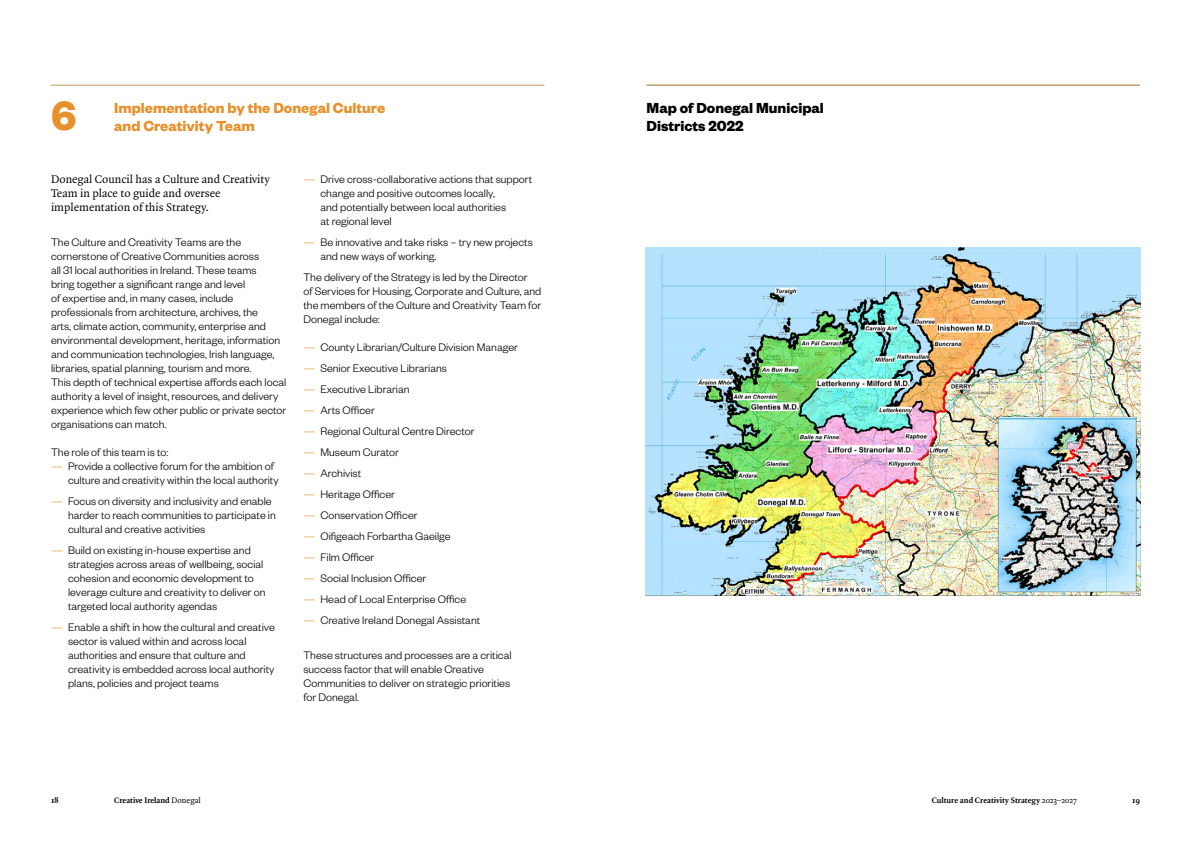
<style>
.page{position:relative;width:1191px;height:842px;background:#fff}
.page>*{position:absolute;margin:0;border:0;box-sizing:border-box;transform-origin:0 0}
.Chapter_Number{font:700 45px "Founders Grotesk";color:#e6912b}
.Section_Title{font:700 16px/18px "Founders Grotesk";color:#e6912b}
.Section_Title-2{font:700 16px/18px "Founders Grotesk";color:#000}
.Body_Copy_No_Indent{font:300 12px/14px "Founders Grotesk";color:#000}
.Intro_Paragraph{font:12px/14px "Quadraat OT";color:#000}
.t1{font:700 8.5px "Quadraat OT";color:#000}
.s1{color:#e6912b}
.s2{font-weight:400}
</style>
<div class="page">
<hr style="left:646px;top:85px;width:494px;height:1px;background:#c09a5d">
<hr style="left:51px;top:85px;width:493px;height:1px;background:#c09a5d">
<img style="left:646px;top:247px;width:494px;height:348px">
<p class="Chapter_Number" style="left:51px;top:87px;width:27px">6</p>
<p class="Section_Title" style="left:114px;top:98px;width:273px">Implementation by the Donegal Culture and Creativity Team</p>
<p class="Intro_Paragraph" style="left:51px;top:172px;width:220px">Donegal Council has a Culture and Creativity<br>Team in place to guide and oversee implementation of this Strategy.</p>
<p class="Body_Copy_No_Indent" style="left:51px;top:235px;width:237px">The Culture and Creativity Teams are the cornerstone of Creative Communities across<br>all 31 local authorities in Ireland. These teams<br>bring together a significant range and level<br>of expertise and, in many cases, include professionals from architecture, archives, the<br>arts, climate action, community, enterprise and environmental development, heritage, information and communication technologies, Irish language, libraries, spatial planning, tourism and more.<br>This depth of technical expertise affords each local authority a level of insight, resources, and delivery experience which few other public or private sector organisations can match.</p>
<p class="Body_Copy_No_Indent" style="left:51px;top:445px;width:119px">The role of this team is to:</p>
<p class="Body_Copy_No_Indent" style="left:68px;top:459px;width:212px;text-indent:-17px"><span class="s1">—</span> Provide a collective forum for the ambition of culture and creativity within the local authority</p>
<p class="Body_Copy_No_Indent" style="left:68px;top:494px;width:209px;text-indent:-17px"><span class="s1">—</span> Focus on diversity and inclusivity and enable harder to reach communities to participate in cultural and creative activities</p>
<p class="Body_Copy_No_Indent" style="left:68px;top:543px;width:199px;text-indent:-17px"><span class="s1">—</span> Build on existing in-house expertise and strategies across areas of wellbeing, social cohesion and economic development to leverage culture and creativity to deliver on targeted local authority agendas</p>
<p class="Body_Copy_No_Indent" style="left:68px;top:620px;width:208px;text-indent:-17px"><span class="s1">—</span> Enable a shift in how the cultural and creative sector is valued within and across local authorities and ensure that culture and creativity is embedded across local authority plans, policies and project teams</p>
<p class="Body_Copy_No_Indent" style="left:320px;top:172px;width:213px;text-indent:-17px"><span class="s1">—</span> Drive cross-collaborative actions that support change and positive outcomes locally,<br>and potentially between local authorities<br>at regional level</p>
<p class="Body_Copy_No_Indent" style="left:320px;top:235px;width:214px;text-indent:-17px"><span class="s1">—</span> Be innovative and take risks – try new projects and new ways of working.</p>
<p class="Body_Copy_No_Indent" style="left:303px;top:270px;width:239px">The delivery of the Strategy is led by the Director<br>of Services for Housing, Corporate and Culture, and the members of the Culture and Creativity Team for Donegal include:</p>
<p class="Body_Copy_No_Indent" style="left:303px;top:340px;width:216px"><span class="s1">—</span> County Librarian/Culture Division Manager</p>
<p class="Body_Copy_No_Indent" style="left:303px;top:361px;width:145px"><span class="s1">—</span> Senior Executive Librarians</p>
<p class="Body_Copy_No_Indent" style="left:303px;top:382px;width:108px"><span class="s1">—</span> Executive Librarian</p>
<p class="Body_Copy_No_Indent" style="left:303px;top:403px;width:73px"><span class="s1">—</span> Arts Officer</p>
<p class="Body_Copy_No_Indent" style="left:303px;top:424px;width:173px"><span class="s1">—</span> Regional Cultural Centre Director</p>
<p class="Body_Copy_No_Indent" style="left:303px;top:445px;width:97px"><span class="s1">—</span> Museum Curator</p>
<p class="Body_Copy_No_Indent" style="left:303px;top:466px;width:59px"><span class="s1">—</span> Archivist</p>
<p class="Body_Copy_No_Indent" style="left:303px;top:487px;width:93px"><span class="s1">—</span> Heritage Officer</p>
<p class="Body_Copy_No_Indent" style="left:303px;top:508px;width:116px"><span class="s1">—</span> Conservation Officer</p>
<p class="Body_Copy_No_Indent" style="left:303px;top:529px;width:149px"><span class="s1">—</span> Oifigeach Forbartha Gaeilge</p>
<p class="Body_Copy_No_Indent" style="left:303px;top:550px;width:72px"><span class="s1">—</span> Film Officer</p>
<p class="Body_Copy_No_Indent" style="left:303px;top:571px;width:124px"><span class="s1">—</span> Social Inclusion Officer</p>
<p class="Body_Copy_No_Indent" style="left:303px;top:592px;width:164px"><span class="s1">—</span> Head of Local Enterprise Office</p>
<p class="Body_Copy_No_Indent" style="left:303px;top:613px;width:178px"><span class="s1">—</span> Creative Ireland Donegal Assistant</p>
<p class="Body_Copy_No_Indent" style="left:303px;top:648px;width:210px">These structures and processes are a critical success factor that will enable Creative Communities to deliver on strategic priorities for Donegal.</p>
<p class="Section_Title-2" style="left:646px;top:98px;width:179px">Map of Donegal Municipal<br>Districts 2022</p>
<p class="t1" style="left:51px;top:794px;width:9px">18</p>
<p class="t1" style="left:114px;top:794px;width:88px">Creative Ireland <span class="s2">Donegal</span></p>
<p class="t1" style="left:931px;top:794px;width:146px">Culture and Creativity Strategy <span class="s2">2023–2027</span></p>
<p class="t1" style="left:1132px;top:794px;width:9px">19</p>
</div>
